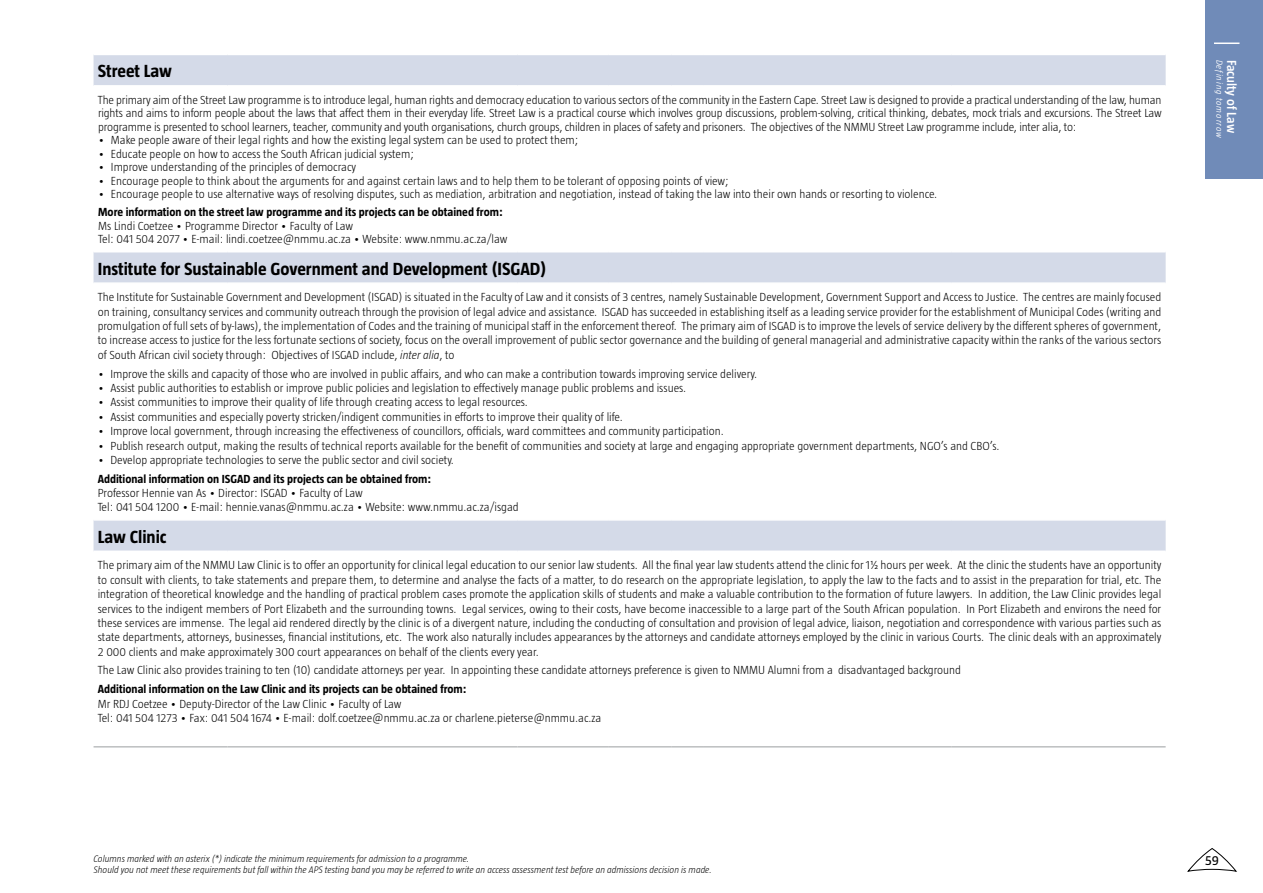
<style>
.page{position:relative;width:1263px;height:893px;background:#fff}
.page>*{position:absolute;margin:0;border:0;box-sizing:border-box;transform-origin:0 0}
.t1{font:700 18px "Taz";color:#000}
.t2{font:600 13.5px "Taz";color:#fff}
.t3{font:13.5px "Taz";color:#000}
.t4{font:300 12px/14.4px "Taz";color:#000;text-align:justify}
.t5{font:700 12px "Taz";color:#000}
.t6{font:italic 300 9.75px/10.5px "Taz";color:#000}
.t7{font:italic 300 9px "Taz";letter-spacing:.1em;color:#fff}
.s1{font-style:italic}
</style>
<div class="page">
<div style="left:1205px;top:0;width:58px;height:179px;background:#708bb8"></div>
<svg style="left:1214px;top:43px;width:25px;height:1px"></svg>
<svg style="left:94px;top:55px;width:1072px;height:495px"></svg>
<hr style="left:94px;top:746px;width:134px;height:1px;background:#bcbec0">
<hr style="left:228px;top:746px;width:289px;height:1px;background:#bcbec0">
<hr style="left:517px;top:746px;width:91px;height:1px;background:#bcbec0">
<hr style="left:608px;top:746px;width:63px;height:1px;background:#bcbec0">
<hr style="left:671px;top:746px;width:32px;height:1px;background:#bcbec0">
<hr style="left:703px;top:746px;width:249px;height:1px;background:#bcbec0">
<hr style="left:952px;top:746px;width:214px;height:1px;background:#bcbec0">
<hr style="left:94px;top:85px;width:134px;height:2px;background:#fff">
<hr style="left:228px;top:85px;width:289px;height:2px;background:#fff">
<hr style="left:517px;top:85px;width:91px;height:2px;background:#fff">
<hr style="left:608px;top:85px;width:63px;height:2px;background:#fff">
<hr style="left:671px;top:85px;width:32px;height:2px;background:#fff">
<hr style="left:703px;top:85px;width:249px;height:2px;background:#fff">
<hr style="left:952px;top:85px;width:214px;height:2px;background:#fff">
<hr style="left:94px;top:282px;width:134px;height:2px;background:#fff">
<hr style="left:228px;top:282px;width:289px;height:2px;background:#fff">
<hr style="left:517px;top:282px;width:91px;height:2px;background:#fff">
<hr style="left:608px;top:282px;width:63px;height:2px;background:#fff">
<hr style="left:671px;top:282px;width:32px;height:2px;background:#fff">
<hr style="left:703px;top:282px;width:249px;height:2px;background:#fff">
<hr style="left:952px;top:282px;width:214px;height:2px;background:#fff">
<hr style="left:94px;top:251px;width:134px;height:1px;background:#fff">
<hr style="left:228px;top:251px;width:289px;height:1px;background:#fff">
<hr style="left:517px;top:251px;width:91px;height:1px;background:#fff">
<hr style="left:608px;top:251px;width:63px;height:1px;background:#fff">
<hr style="left:671px;top:251px;width:32px;height:1px;background:#fff">
<hr style="left:703px;top:251px;width:249px;height:1px;background:#fff">
<hr style="left:952px;top:251px;width:214px;height:1px;background:#fff">
<hr style="left:94px;top:519px;width:134px;height:2px;background:#fff">
<hr style="left:228px;top:519px;width:289px;height:2px;background:#fff">
<hr style="left:517px;top:519px;width:91px;height:2px;background:#fff">
<hr style="left:608px;top:519px;width:63px;height:2px;background:#fff">
<hr style="left:671px;top:519px;width:32px;height:2px;background:#fff">
<hr style="left:703px;top:519px;width:249px;height:2px;background:#fff">
<hr style="left:952px;top:519px;width:214px;height:2px;background:#fff">
<svg style="left:1187px;top:848px;width:50px;height:24px"></svg>
<h1 class="t1" style="left:98px;top:62px;width:76px">Street Law</h1>
<p class="t4" style="left:98px;top:93px;width:1065px;line-height:13.5px">The primary aim of the Street Law programme is to introduce legal, human rights and democracy education to various sectors of the community in the Eastern Cape. Street Law is designed to provide a practical understanding of the law, human rights and aims to inform people about the laws that affect them in their everyday life. Street Law is a practical course which involves group discussions, problem-solving, critical thinking, debates, mock trials and excursions. The Street Law programme is presented to school learners, teacher, community and youth organisations, church groups, children in places of safety and prisoners. The objectives of the NMMU Street Law programme include, inter alia, to:</p>
<p class="t4" style="left:98px;top:133px;width:482px">• Make people aware of their legal rights and how the existing legal system can be used to protect them;</p>
<p class="t4" style="left:98px;top:147px;width:317px">• Educate people on how to access the South African judicial system;</p>
<p class="t4" style="left:98px;top:160px;width:259px">• Improve understanding of the principles of democracy</p>
<p class="t4" style="left:98px;top:174px;width:632px">• Encourage people to think about the arguments for and against certain laws and to help them to be tolerant of opposing points of view;</p>
<p class="t4" style="left:98px;top:187px;width:840px">• Encourage people to use alternative ways of resolving disputes, such as mediation, arbitration and negotiation, instead of taking the law into their own hands or resorting to violence.</p>
<p class="t5" style="left:98px;top:206px;width:406px">More information on the street law programme and its projects can be obtained from:</p>
<p class="t4" style="left:98px;top:219px;width:411px;line-height:13.5px">Ms Lindi Coetzee • Programme Director • Faculty of Law<br>Tel: 041 504 2077 • E-mail: lindi.coetzee@nmmu.ac.za • Website: www.nmmu.ac.za/law</p>
<h1 class="t1" style="left:98px;top:259px;width:450px">Institute for Sustainable Government and Development (ISGAD)</h1>
<p class="t4" style="left:98px;top:290px;width:1065px">The Institute for Sustainable Government and Development (ISGAD) is situated in the Faculty of Law and it consists of 3 centres, namely Sustainable Development, Government Support and Access to Justice. The centres are mainly focused on training, consultancy services and community outreach through the provision of legal advice and assistance. ISGAD has succeeded in establishing itself as a leading service provider for the establishment of Municipal Codes (writing and promulgation of full sets of by-laws), the implementation of Codes and the training of municipal staff in the enforcement thereof. The primary aim of ISGAD is to improve the levels of service delivery by the different spheres of government, to increase access to justice for the less fortunate sections of society, focus on the overall improvement of public sector governance and the building of general managerial and administrative capacity within the ranks of the various sectors of South African civil society through: Objectives of ISGAD include, <span class="s1">inter alia</span>, to</p>
<p class="t4" style="left:98px;top:366px;width:661px">• Improve the skills and capacity of those who are involved in public affairs, and who can make a contribution towards improving service delivery.</p>
<p class="t4" style="left:98px;top:381px;width:590px">• Assist public authorities to establish or improve public policies and legislation to effectively manage public problems and issues.</p>
<p class="t4" style="left:98px;top:395px;width:432px">• Assist communities to improve their quality of life through creating access to legal resources.</p>
<p class="t4" style="left:98px;top:410px;width:527px">• Assist communities and especially poverty stricken/indigent communities in efforts to improve their quality of life.</p>
<p class="t4" style="left:98px;top:424px;width:627px">• Improve local government, through increasing the effectiveness of councillors, officials, ward committees and community participation.</p>
<p class="t4" style="left:98px;top:438px;width:903px">• Publish research output, making the results of technical reports available for the benefit of communities and society at large and engaging appropriate government departments, NGO’s and CBO’s.</p>
<p class="t4" style="left:98px;top:453px;width:358px">• Develop appropriate technologies to serve the public sector and civil society.</p>
<p class="t5" style="left:98px;top:472px;width:335px">Additional information on ISGAD and its projects can be obtained from:</p>
<p class="t4" style="left:98px;top:486px;width:422px">Professor Hennie van As • Director: ISGAD • Faculty of Law<br>Tel: 041 504 1200 • E-mail: hennie.vanas@nmmu.ac.za • Website: www.nmmu.ac.za/isgad</p>
<h1 class="t1" style="left:98px;top:527px;width:70px">Law Clinic</h1>
<p class="t4" style="left:98px;top:558px;width:1065px">The primary aim of the NMMU Law Clinic is to offer an opportunity for clinical legal education to our senior law students. All the final year law students attend the clinic for 1½ hours per week. At the clinic the students have an opportunity to consult with clients, to take statements and prepare them, to determine and analyse the facts of a matter, to do research on the appropriate legislation, to apply the law to the facts and to assist in the preparation for trial, etc. The integration of theoretical knowledge and the handling of practical problem cases promote the application skills of students and make a valuable contribution to the formation of future lawyers. In addition, the Law Clinic provides legal services to the indigent members of Port Elizabeth and the surrounding towns. Legal services, owing to their costs, have become inaccessible to a large part of the South African population. In Port Elizabeth and environs the need for these services are immense. The legal aid rendered directly by the clinic is of a divergent nature, including the conducting of consultation and provision of legal advice, liaison, negotiation and correspondence with various parties such as state departments, attorneys, businesses, financial institutions, etc. The work also naturally includes appearances by the attorneys and candidate attorneys employed by the clinic in various Courts. The clinic deals with an approximately 2 000 clients and make approximately 300 court appearances on behalf of the clients every year.</p>
<p class="t4" style="left:98px;top:663px;width:865px">The Law Clinic also provides training to ten (10) candidate attorneys per year. In appointing these candidate attorneys preference is given to NMMU Alumni from a disadvantaged background</p>
<p class="t5" style="left:98px;top:683px;width:370px">Additional information on the Law Clinic and its projects can be obtained from:</p>
<p class="t4" style="left:98px;top:696px;width:505px">Mr RDJ Coetzee • Deputy-Director of the Law Clinic • Faculty of Law<br>Tel: 041 504 1273 • Fax: 041 504 1674 • E-mail: dolf.coetzee@nmmu.ac.za or charlene.pieterse@nmmu.ac.za</p>
<p class="t7" style="left:1224px;top:60px;width:80px;rotate:90deg">Defining tomorrow</p>
<p class="t2" style="left:1239px;top:60px;width:75px;rotate:90deg">Faculty of Law</p>
<p class="t6" style="left:94px;top:854px;width:620px">Columns marked with an asterix (*) indicate the minimum requirements for admission to a programme.<br>Should you not meet these requirements but fall within the APS testing band you may be referred to write an access assessment test before an admissions decision is made.</p>
<p class="t3" style="left:1205px;top:854px;width:15px">59</p>
</div>
